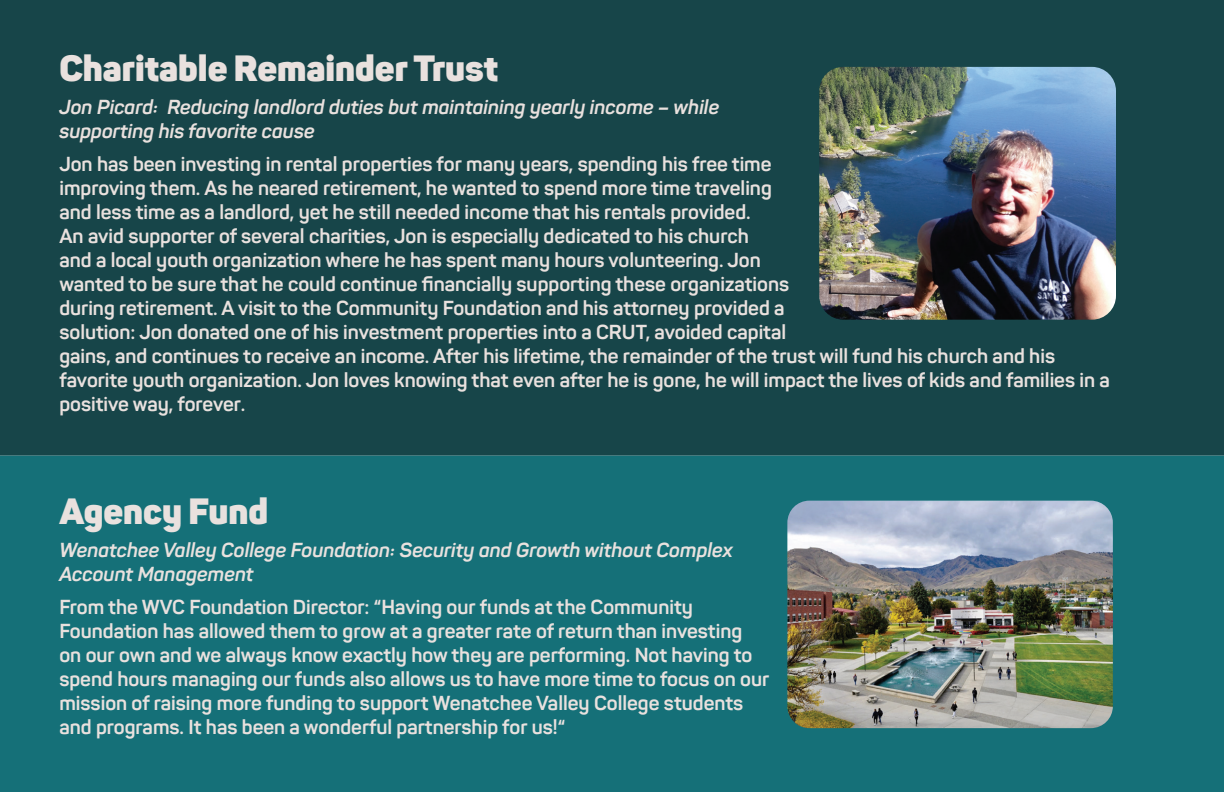
<style>
.page{position:relative;width:1224px;height:792px;background:#fff}
.page>*{position:absolute;margin:0;border:0;box-sizing:border-box;transform-origin:0 0}
.t1{font:900 36px "Sahar";color:#e9e1de}
.t2{font:700 20px/24px "Sahar";color:#e9e1de}
.t3{font:italic 700 20px/24px "Sahar";color:#e9e1de}
</style>
<div class="page">
<div style="left:0;top:0;width:1224px;height:456px;background:#174549"></div>
<img style="left:819px;top:67px;width:297px;height:253px">
<div style="left:0;top:456px;width:1224px;height:336px;background:#157078"></div>
<img style="left:787px;top:501px;width:326px;height:227px">
<h1 class="t1" style="left:59px;top:45px;width:440px">Charitable Remainder Trust</h1>
<p class="t3" style="left:59px;top:95px;width:661px">Jon Picard: Reducing landlord duties but maintaining yearly income – while supporting his favorite cause</p>
<p class="t2" style="left:59px;top:152px;width:1052px">Jon has been investing in rental properties for many years, spending his free time<br>improving them. As he neared retirement, he wanted to spend more time traveling<br>and less time as a landlord, yet he still needed income that his rentals provided.<br>An avid supporter of several charities, Jon is especially dedicated to his church<br>and a local youth organization where he has spent many hours volunteering. Jon<br>wanted to be sure that he could continue financially supporting these organizations<br>during retirement. A visit to the Community Foundation and his attorney provided a<br>solution: Jon donated one of his investment properties into a CRUT, avoided capital<br>gains, and continues to receive an income. After his lifetime, the remainder of the trust will fund his church and his favorite youth organization. Jon loves knowing that even after he is gone, he will impact the lives of kids and families in a positive way, forever.</p>
<h1 class="t1" style="left:59px;top:488px;width:210px">Agency Fund</h1>
<p class="t3" style="left:59px;top:538px;width:675px">Wenatchee Valley College Foundation: Security and Growth without Complex<br>Account Management</p>
<p class="t2" style="left:59px;top:595px;width:711px">From the WVC Foundation Director: “Having our funds at the Community Foundation has allowed them to grow at a greater rate of return than investing<br>on our own and we always know exactly how they are performing. Not having to spend hours managing our funds also allows us to have more time to focus on our mission of raising more funding to support Wenatchee Valley College students and programs. It has been a wonderful partnership for us!“</p>
</div>
